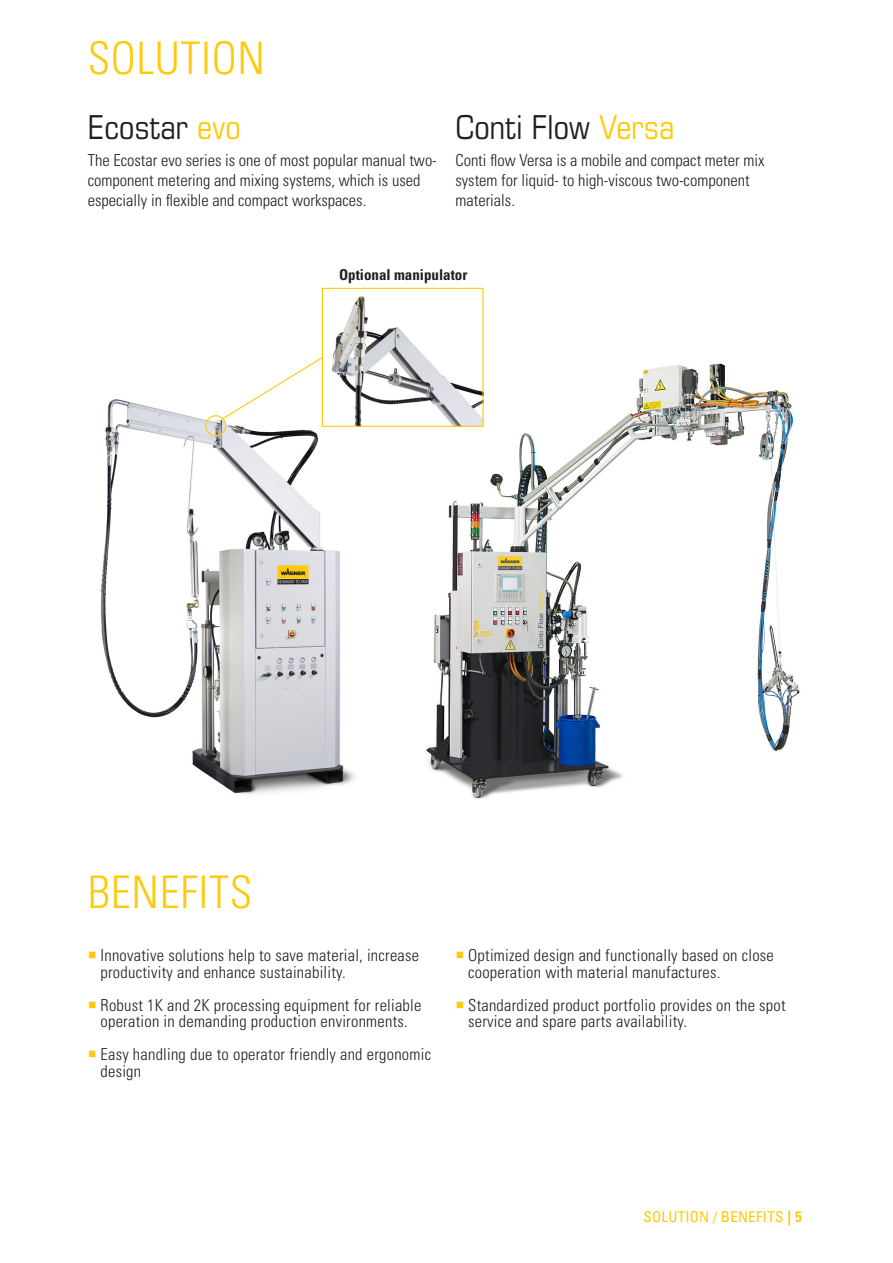
<style>
.page{position:relative;width:893px;height:1263px;background:#fff}
.page>*{position:absolute;margin:0;border:0;box-sizing:border-box;transform-origin:0 0}
.Headline_Thin{font:300 condensed 45px "Univers LT Std";letter-spacing:.015em;color:#feca0a}
.t1{font:condensed 33px "Eurostile LT Std";color:#231f20}
.t2{font:300 condensed 16.5px/16.5px "Univers LT Std";letter-spacing:.015em;color:#231f20}
.Lebende_Kolumnentite{font:condensed 15px "Univers LT Std";letter-spacing:.015em;color:#feca0a}
.Liste{font:700 condensed 15px "Univers LT Std";color:#231f20}
.s1{color:#feca0a}
.s2{font-weight:700}
</style>
<div class="page">
<img style="left:100px;top:399px;width:255px;height:396px">
<img style="left:426px;top:363px;width:374px;height:436px">
<img style="left:324px;top:296px;width:158px;height:129px">
<div style="left:322px;top:288px;width:162px;height:139px;border:1px solid #feca0a"></div>
<svg style="left:221px;top:356px;width:103px;height:64px"></svg>
<div style="left:205px;top:415px;width:21px;height:21px;border:1px solid #feca0a;border-radius:50%"></div>
<p class="Headline_Thin" style="left:88px;top:31px;width:179px">SOLUTION</p>
<p class="t1" style="left:88px;top:108px;width:154px">Ecostar <span class="s1">evo</span></p>
<p class="t1" style="left:455px;top:108px;width:220px">Conti Flow <span class="s1">Versa</span></p>
<p class="t2" style="left:88px;top:150px;width:351px;line-height:19.8px">The Ecostar evo series is one of most popular manual two&shy;component metering and mixing systems, which is used especially in flexible and compact workspaces.</p>
<p class="t2" style="left:455px;top:150px;width:311px;line-height:19.8px">Conti flow Versa is a mobile and compact meter mix system for liquid- to high-viscous two-component materials.</p>
<p class="Liste" style="left:339px;top:266px;width:130px">Optional manipulator</p>
<p class="Headline_Thin" style="left:88px;top:865px;width:166px">BENEFITS</p>
<p class="t2" style="left:101px;top:947px;width:320px">Innovative solutions help to save material, increase productivity and enhance sustainability.</p>
<p class="t2" style="left:101px;top:996px;width:322px">Robust 1K and 2K processing equipment for reliable operation in demanding production environments.</p>
<p class="t2" style="left:101px;top:1046px;width:332px">Easy handling due to operator friendly and ergonomic design</p>
<p class="t2" style="left:468px;top:947px;width:307px">Optimized design and functionally based on close cooperation with material manufactures.</p>
<p class="t2" style="left:468px;top:996px;width:319px">Standardized product portfolio provides on the spot service and spare parts availability.</p>
<p class="Lebende_Kolumnentite" style="left:643px;top:1207px;width:160px">SOLUTION / BENEFITS <span class="s2">| 5</span></p>
</div>
